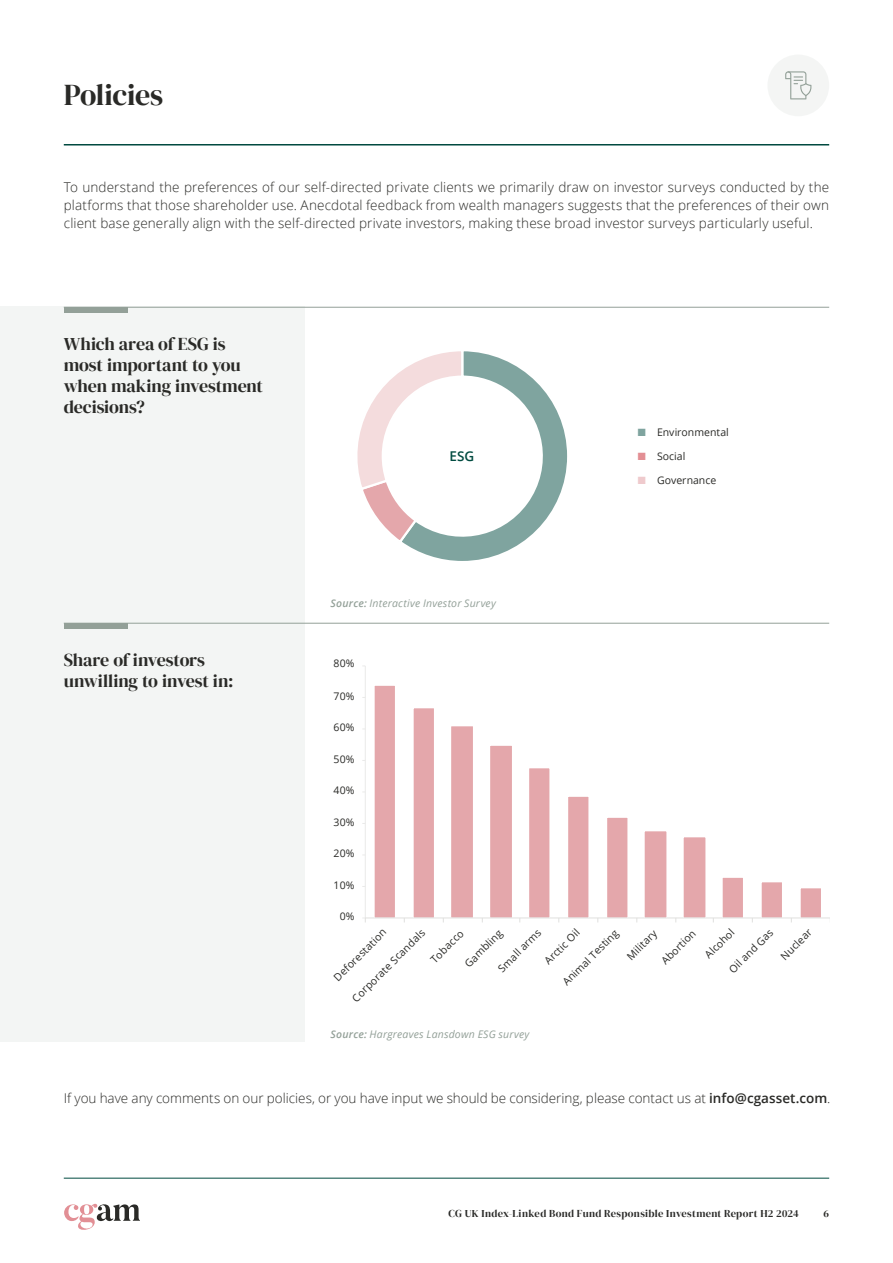
<style>
.page{position:relative;width:893px;height:1263px;background:#fff}
.page>*{position:absolute;margin:0;border:0;box-sizing:border-box;transform-origin:0 0}
.t1{font:30px "DM Serif Display";letter-spacing:-.015em;color:#2a2a27}
.t2{font:18px/21px "DM Serif Display";letter-spacing:-.01em;color:#2a2a27}
.t3{font:300 13.5px/18px "Open Sans";color:#2a2a27;text-align:justify}
.t4{font:600 13.5px "Open Sans";color:#004b40}
.t5{font:10.5px "Open Sans";letter-spacing:.015em;color:#2a2a27}
.t6{font:italic 10.5px "Open Sans";letter-spacing:.02em;color:#93a098}
.t7{font:10.5px "DM Serif Display";letter-spacing:.025em;color:#2a2a28}
.t8{font:10.5px "Open Sans";color:#2a2a27}
.t9{font:10.5px "DM Serif Display";color:#2a2a27}
.t10{font:10.5px "Zapf Dingbats ITC";color:#7fa49f}
.t11{font:10.5px "Zapf Dingbats ITC";color:#e38f94}
.t12{font:10.5px "Zapf Dingbats ITC";color:#efcacd}
.s1{font-weight:600}
</style>
<div class="page">
<hr style="left:64px;top:1178px;width:765px;height:1px;background:#004a40">
<svg style="left:64px;top:1204px;width:76px;height:26px"></svg>
<svg style="left:357px;top:351px;width:211px;height:210px"></svg>
<div style="left:0;top:307px;width:304px;height:735px;background:#f3f5f4"></div>
<hr style="left:64px;top:307px;width:765px;height:1px;background:#93a098">
<hr style="left:64px;top:623px;width:765px;height:1px;background:#93a098">
<div style="left:64px;top:307px;width:64px;height:5px;background:#93a098"></div>
<div style="left:64px;top:623px;width:64px;height:5px;background:#93a098"></div>
<div style="left:767px;top:55px;width:62px;height:61px;background:#f4f5f4;border-radius:50%"></div>
<svg style="left:785px;top:71px;width:26px;height:28px"></svg>
<hr style="left:64px;top:144px;width:765px;height:1px;background:#004a40">
<svg style="left:371px;top:685px;width:453px;height:234px"></svg>
<hr style="left:365px;top:666px;width:1px;height:252px;background:#eaeae9">
<hr style="left:365px;top:917px;width:465px;height:1px;background:#e0e0de">
<h1 class="t1" style="left:64px;top:77px;width:101px">Policies</h1>
<p class="t3" style="left:64px;top:178px;width:767px">To understand the preferences of our self-directed private clients we primarily draw on investor surveys conducted by the platforms that those shareholder use. Anecdotal feedback from wealth managers suggests that the preferences of their own client base generally align with the self-directed private investors, making these broad investor surveys particularly useful.</p>
<h2 class="t2" style="left:64px;top:333px;width:201px">Which area of ESG is most important to you when making investment decisions?</h2>
<h2 class="t2" style="left:64px;top:649px;width:171px">Share of investors unwilling to invest in:</h2>
<p class="t4" style="left:450px;top:447px;width:26px">ESG</p>
<p class="t6" style="left:331px;top:596px;width:167px"><span class="s1">Source:</span> Interactive Investor Survey</p>
<p class="t5" style="left:334px;top:656px;width:22px">80%</p>
<p class="t5" style="left:334px;top:689px;width:22px">70%</p>
<p class="t5" style="left:334px;top:720px;width:22px">60%</p>
<p class="t5" style="left:334px;top:752px;width:22px">50%</p>
<p class="t5" style="left:334px;top:783px;width:22px">40%</p>
<p class="t5" style="left:334px;top:815px;width:22px">30%</p>
<p class="t5" style="left:334px;top:846px;width:22px">20%</p>
<p class="t5" style="left:334px;top:878px;width:22px">10%</p>
<p class="t5" style="left:340px;top:909px;width:16px">0%</p>
<p class="t10" style="left:638px;top:428px;width:9px">■</p>
<p class="t11" style="left:638px;top:452px;width:9px">■</p>
<p class="t12" style="left:638px;top:476px;width:9px">■</p>
<p class="t8" style="left:657px;top:425px;width:73px">Environmental</p>
<p class="t8" style="left:657px;top:449px;width:30px">Social</p>
<p class="t8" style="left:657px;top:473px;width:61px">Governance</p>
<p class="t5" style="left:559px;top:978px;width:75px;rotate:-45deg">Animal Testing</p>
<p class="t5" style="left:624px;top:953px;width:39px;rotate:-45deg">Military</p>
<p class="t5" style="left:658px;top:957px;width:45px;rotate:-45deg">Abortion</p>
<p class="t5" style="left:701px;top:951px;width:39px;rotate:-45deg">Alcohol</p>
<p class="t5" style="left:495px;top:965px;width:57px;rotate:-45deg">Small arms</p>
<p class="t5" style="left:541px;top:957px;width:46px;rotate:-45deg">Arctic Oil</p>
<p class="t5" style="left:725px;top:966px;width:59px;rotate:-45deg">Oil and Gas</p>
<p class="t5" style="left:777px;top:953px;width:40px;rotate:-45deg">Nuclear</p>
<p class="t5" style="left:331px;top:974px;width:71px;rotate:-45deg">Deforestation</p>
<p class="t5" style="left:349px;top:995px;width:100px;rotate:-45deg">Corporate Scandals</p>
<p class="t5" style="left:427px;top:956px;width:43px;rotate:-45deg">Tobacco</p>
<p class="t5" style="left:461px;top:960px;width:50px;rotate:-45deg">Gambling</p>
<p class="t6" style="left:331px;top:1027px;width:200px"><span class="s1">Source:</span> Hargreaves Lansdown ESG survey</p>
<p class="t3" style="left:64px;top:1088px;width:768px">If you have any comments on our policies, or you have input we should be considering, please contact us at <span class="s1">info@cgasset.com</span>.</p>
<p class="t7" style="left:449px;top:1207px;width:352px">CG UK Index-Linked Bond Fund Responsible Investment Report H2 2024</p>
<p class="t9" style="left:824px;top:1207px;width:7px">6</p>
</div>
